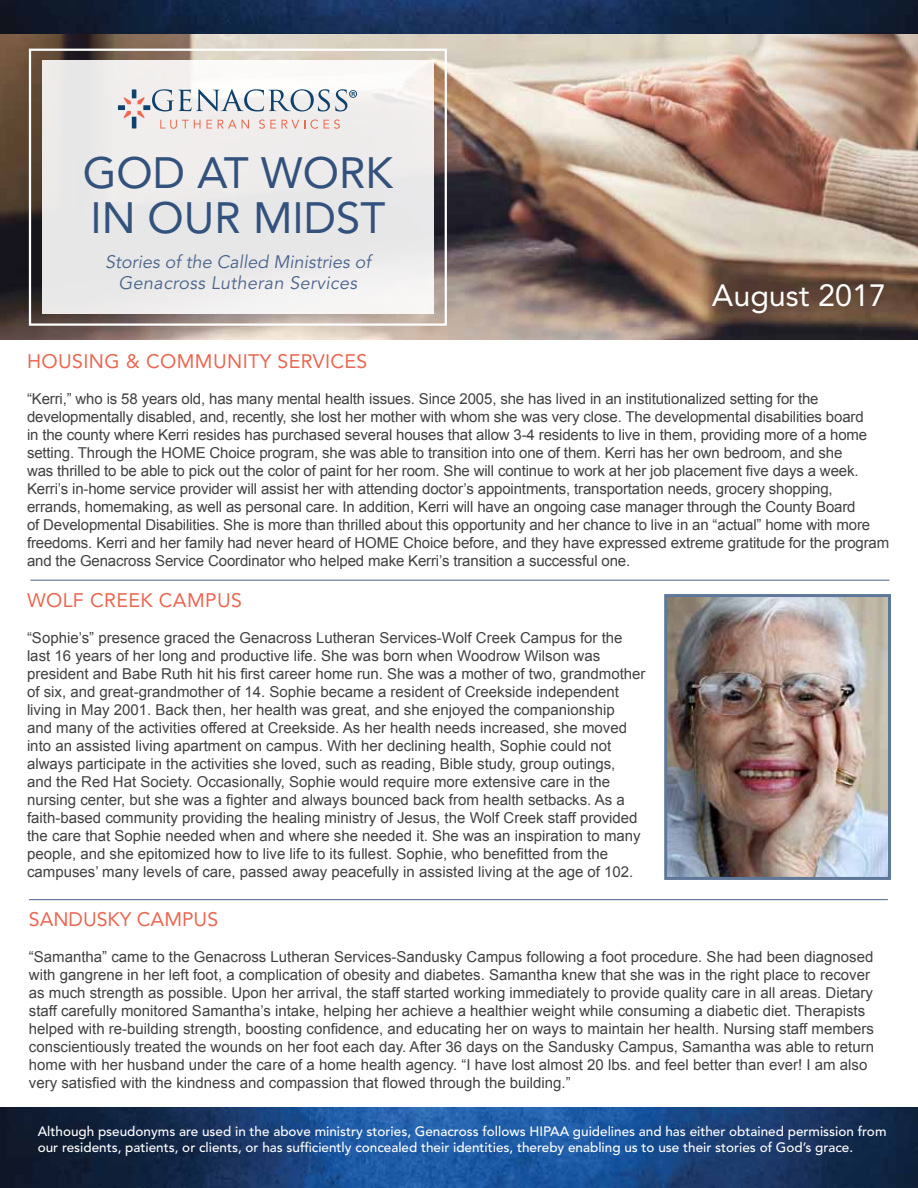
<style>
.page{position:relative;width:918px;height:1188px;background:#fff}
.page>*{position:absolute;margin:0;border:0;box-sizing:border-box;transform-origin:0 0}
.t1{font:43.5px/45px "Avenir LT Std";color:#32517d}
.t2{font:30.45px "Avenir LT Std";color:#fff}
.t3{font:19.5px "Avenir LT Std";letter-spacing:.02em;color:#ea6752}
.t4{font:19.5px "Avenir LT Std";color:#ea6752}
.t5{font:italic 18px/21.6px "Avenir LT Std";color:#49648c;text-align:center}
.t6{font:15px/18px "Arial";color:#414042}
.t7{font:500 13.5px/16.2px "Avenir LT Std";color:#fff}
</style>
<div class="page">
<img style="left:0;top:1107px;width:918px;height:81px">
<img style="left:0;top:33px;width:918px;height:306px">
<hr style="left:30px;top:580px;width:859px;height:1px;background:#49648c">
<div style="left:29px;top:49px;width:418px;height:277px;border:2px solid #fff"></div>
<div style="left:42px;top:60px;width:391px;height:254px;background:linear-gradient(to bottom,#f1efee,#e9e9ea)"></div>
<img style="left:668px;top:598px;width:219px;height:278px">
<div style="left:664px;top:594px;width:227px;height:286px;border:3px solid #5f789a"></div>
<img style="left:0;top:0;width:918px;height:33px">
<hr style="left:29px;top:899px;width:859px;height:1px;background:#49648c">
<svg style="left:118px;top:89px;width:239px;height:40px;background:#d5d3d6"></svg>
<h1 class="t1" style="left:83px;top:150px;width:312px">GOD AT WORK<br>IN OUR MIDST</h1>
<p class="t5" style="left:105px;top:251px;width:267px">Stories of the Called Ministries of<br>Genacross Lutheran Services</p>
<h2 class="t2" style="left:712px;top:277px;width:176px">August 2017</h2>
<h3 class="t3" style="left:27px;top:350px;width:342px">HOUSING &amp; COMMUNITY SERVICES</h3>
<p class="t6" style="left:27px;top:390px;width:864px">“Kerri,” who is 58 years old, has many mental health issues. Since 2005, she has lived in an institutionalized setting for the developmentally disabled, and, recently, she lost her mother with whom she was very close. The developmental disabilities board<br>in the county where Kerri resides has purchased several houses that allow 3-4 residents to live in them, providing more of a home setting. Through the HOME Choice program, she was able to transition into one of them. Kerri has her own bedroom, and she<br>was thrilled to be able to pick out the color of paint for her room. She will continue to work at her job placement five days a week.<br>Kerri’s in-home service provider will assist her with attending doctor’s appointments, transportation needs, grocery shopping, errands, homemaking, as well as personal care. In addition, Kerri will have an ongoing case manager through the County Board<br>of Developmental Disabilities. She is more than thrilled about this opportunity and her chance to live in an “actual” home with more freedoms. Kerri and her family had never heard of HOME Choice before, and they have expressed extreme gratitude for the program and the Genacross Service Coordinator who helped make Kerri’s transition a successful one.</p>
<h3 class="t3" style="left:27px;top:589px;width:217px">WOLF CREEK CAMPUS</h3>
<p class="t6" style="left:27px;top:629px;width:620px">“Sophie’s” presence graced the Genacross Lutheran Services-Wolf Creek Campus for the last 16 years of her long and productive life. She was born when Woodrow Wilson was president and Babe Ruth hit his first career home run. She was a mother of two, grandmother of six, and great-grandmother of 14. Sophie became a resident of Creekside independent living in May 2001. Back then, her health was great, and she enjoyed the companionship<br>and many of the activities offered at Creekside. As her health needs increased, she moved into an assisted living apartment on campus. With her declining health, Sophie could not always participate in the activities she loved, such as reading, Bible study, group outings,<br>and the Red Hat Society. Occasionally, Sophie would require more extensive care in the nursing center, but she was a fighter and always bounced back from health setbacks. As a faith-based community providing the healing ministry of Jesus, the Wolf Creek staff provided the care that Sophie needed when and where she needed it. She was an inspiration to many people, and she epitomized how to live life to its fullest. Sophie, who benefitted from the campuses’ many levels of care, passed away peacefully in assisted living at the age of 102.</p>
<h3 class="t4" style="left:29px;top:908px;width:191px">SANDUSKY CAMPUS</h3>
<p class="t6" style="left:29px;top:947px;width:847px">“Samantha” came to the Genacross Lutheran Services-Sandusky Campus following a foot procedure. She had been diagnosed with gangrene in her left foot, a complication of obesity and diabetes. Samantha knew that she was in the right place to recover as much strength as possible. Upon her arrival, the staff started working immediately to provide quality care in all areas. Dietary staff carefully monitored Samantha’s intake, helping her achieve a healthier weight while consuming a diabetic diet. Therapists helped with re-building strength, boosting confidence, and educating her on ways to maintain her health. Nursing staff members conscientiously treated the wounds on her foot each day. After 36 days on the Sandusky Campus, Samantha was able to return home with her husband under the care of a home health agency. “I have lost almost 20 lbs. and feel better than ever! I am also very satisfied with the kindness and compassion that flowed through the building.”</p>
<p class="t7" style="left:38px;top:1123px;width:850px">Although pseudonyms are used in the above ministry stories, Genacross follows HIPAA guidelines and has either obtained permission from our residents, patients, or clients, or has sufficiently concealed their identities, thereby enabling us to use their stories of God’s grace.</p>
</div>
